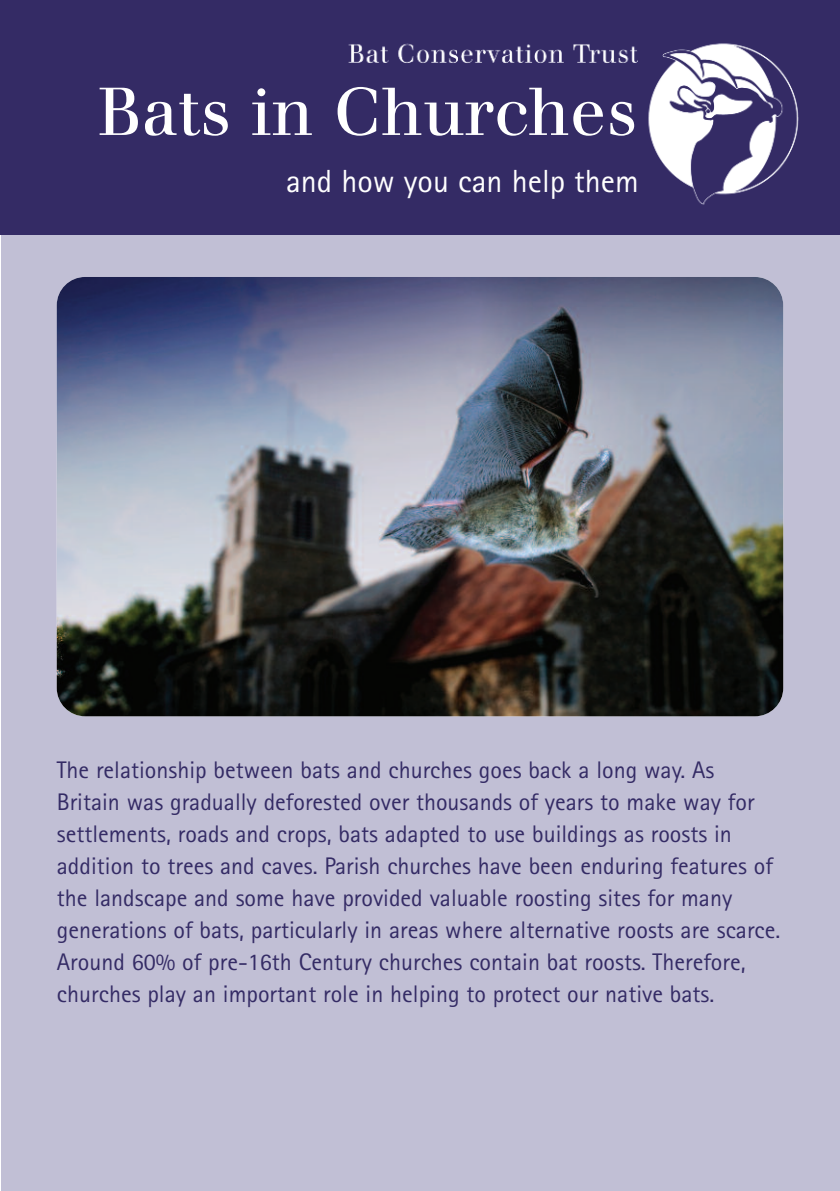
<style>
.page{position:relative;width:840px;height:1191px;background:#fff}
.page>*{position:absolute;margin:0;border:0;box-sizing:border-box;transform-origin:0 0}
.t1{font:66px "Walbaum";color:#fff}
.t2{font:32px "Rotis Sans Serif";color:#fff}
.t3{font:24px/32px "Rotis Sans Serif";color:#342b65}
</style>
<div class="page">
<div style="left:1px;top:220px;width:838px;height:971px;background:#c1bfd5"></div>
<img style="left:57px;top:277px;width:725px;height:439px;border-radius:28px">
<div style="left:0;top:0;width:839px;height:234px;background:#342b65"></div>
<h1 class="t1" style="left:97px;top:88px;width:541px">Bats in Churches</h1>
<h2 class="t2" style="left:286px;top:170px;width:354px">and how you can help them</h2>
<p class="t3" style="left:57px;top:756px;width:724px">The relationship between bats and churches goes back a long way. As Britain was gradually deforested over thousands of years to make way for settlements, roads and crops, bats adapted to use buildings as roosts in addition to trees and caves. Parish churches have been enduring features of the landscape and some have provided valuable roosting sites for many generations of bats, particularly in areas where alternative roosts are scarce.<br>Around 60% of pre-16th Century churches contain bat roosts. Therefore, churches play an important role in helping to protect our native bats.</p>
</div>
